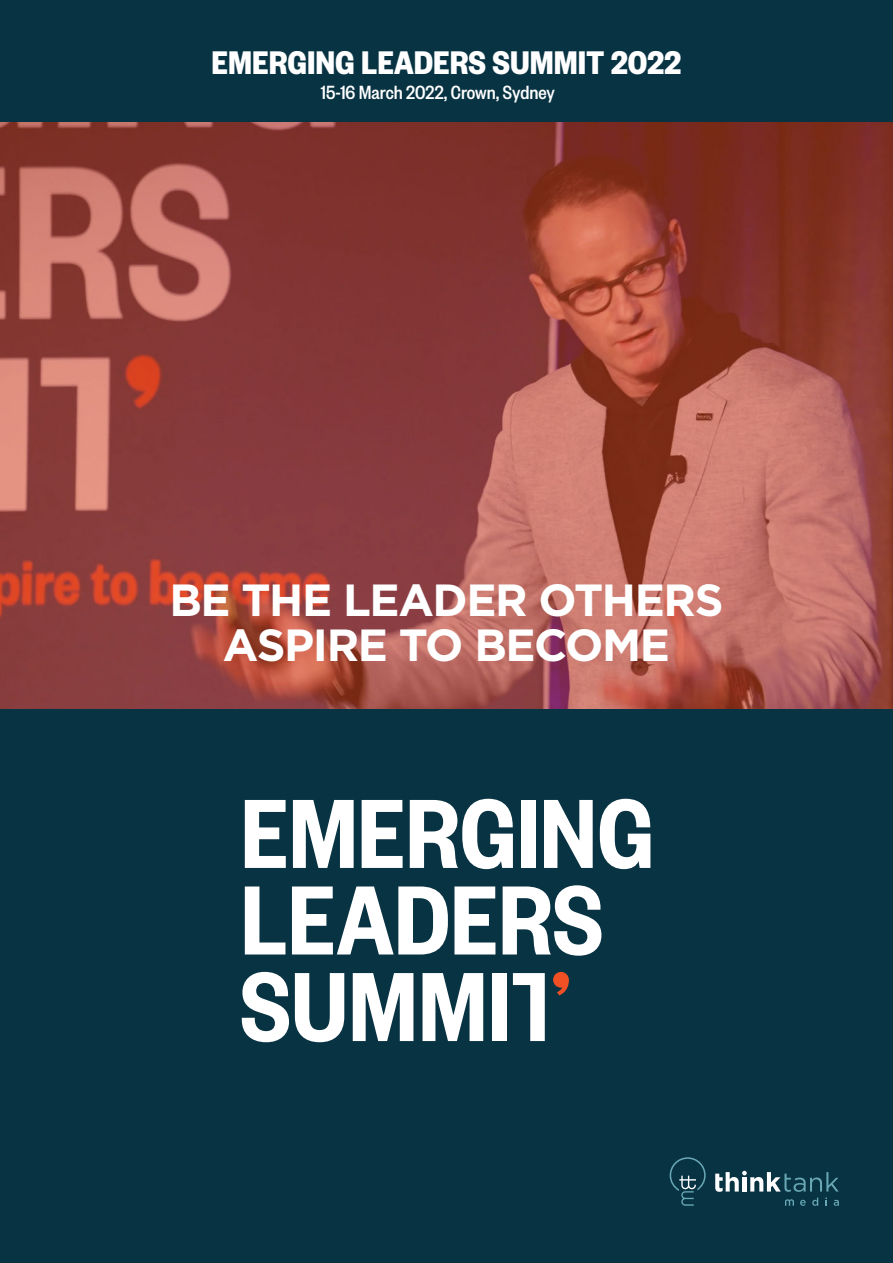
<style>
.page{position:relative;width:893px;height:1263px;background:#083343}
.page>*{position:absolute;margin:0;border:0;box-sizing:border-box;transform-origin:0 0}
.t1{font:700 45px/45px "Gotham";letter-spacing:-.03em;color:#fff;text-align:center}
.t2{font:700 36px "Founders Grotesk Cond";color:#fff}
.t3{font:500 21px "Founders Grotesk Cond";color:#fff}
</style>
<div class="page">
<img style="left:0;top:122px;width:893px;height:587px">
<svg style="left:245px;top:800px;width:41px;height:68px"></svg>
<svg style="left:293px;top:800px;width:61px;height:68px"></svg>
<svg style="left:362px;top:800px;width:41px;height:68px"></svg>
<svg style="left:410px;top:799px;width:103px;height:70px"></svg>
<div style="left:521px;top:800px;width:14px;height:68px;background:#fff"></div>
<svg style="left:544px;top:800px;width:49px;height:68px"></svg>
<svg style="left:600px;top:799px;width:50px;height:70px"></svg>
<svg style="left:245px;top:887px;width:40px;height:68px"></svg>
<svg style="left:292px;top:887px;width:156px;height:68px"></svg>
<svg style="left:454px;top:887px;width:41px;height:68px"></svg>
<svg style="left:503px;top:885px;width:98px;height:71px"></svg>
<svg style="left:242px;top:972px;width:47px;height:70px"></svg>
<svg style="left:295px;top:973px;width:49px;height:69px"></svg>
<svg style="left:353px;top:973px;width:60px;height:68px"></svg>
<svg style="left:423px;top:973px;width:60px;height:68px"></svg>
<div style="left:492px;top:973px;width:14px;height:68px;background:#fff"></div>
<svg style="left:513px;top:973px;width:32px;height:68px"></svg>
<svg style="left:553px;top:972px;width:16px;height:23px"></svg>
<svg style="left:670px;top:1157px;width:169px;height:49px"></svg>
<p class="t2" style="left:212px;top:41px;width:471px">EMERGING LEADERS SUMMIT 2022</p>
<p class="t3" style="left:321px;top:80px;width:236px">15-16 March 2022, Crown, Sydney</p>
<p class="t1" style="left:169px;top:577px;width:556px">BE THE LEADER OTHERS<br>ASPIRE TO BECOME</p>
</div>
